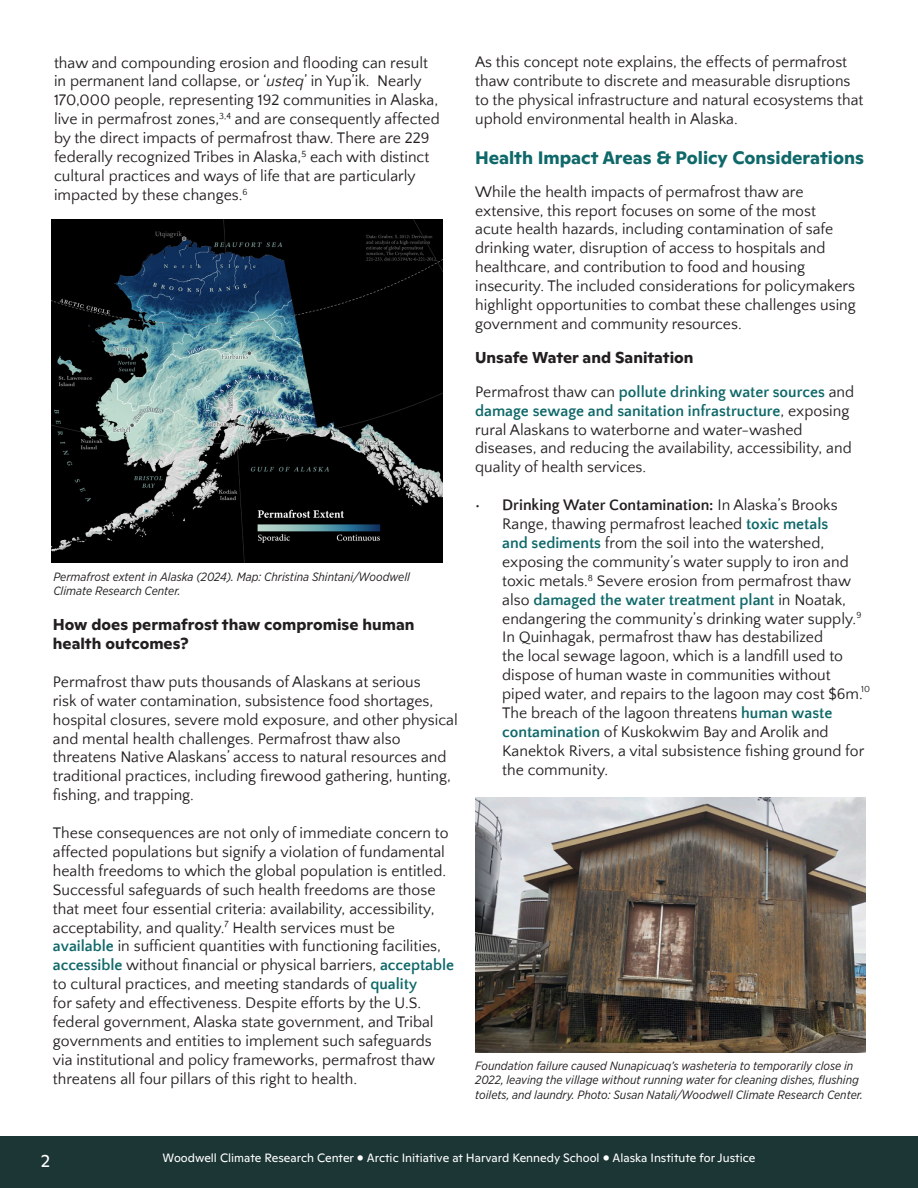
<style>
.page{position:relative;width:918px;height:1188px;background:#fff}
.page>*{position:absolute;margin:0;border:0;box-sizing:border-box;transform-origin:0 0}
.Heading_2{font:700 18px "Ginto Normal";color:#0f6869}
.t1{font:18px "Ginto Normal";color:#fff}
.t2{font:15.75px/18.9px "Quattrocento Sans";color:#231f20}
.t3{font:700 15.75px/18.9px "Ginto Normal";color:#231f20}
.t4{font:italic 12px/14.4px "Gotham Narrow";color:#231f20}
.t5{font:12px "Ginto Normal";color:#fff}
.t6{font:9.15px "Quattrocento Sans";color:#231f20}
.s1{font-style:italic}
.s2{font-weight:700;color:#0f6869}
.s3{font-weight:700}
</style>
<div class="page">
<div style="left:0;top:1136px;width:918px;height:52px;background:#1c3535"></div>
<img style="left:52px;top:219px;width:390px;height:344px">
<img style="left:475px;top:797px;width:391px;height:255px">
<p class="t2" style="left:54px;top:53px;width:387px">thaw and compounding erosion and flooding can result in permanent land collapse, or ‘<span class="s1">usteq</span>’ in Yup’ik. Nearly 170,000 people, representing 192 communities in Alaska, live in permafrost zones,<sup>3,4</sup> and are consequently affected by the direct impacts of permafrost thaw. There are 229 federally recognized Tribes in Alaska,<sup>5</sup> each with distinct cultural practices and ways of life that are particularly impacted by these changes.<sup>6</sup></p>
<p class="t2" style="left:475px;top:53px;width:390px">As this concept note explains, the effects of permafrost thaw contribute to discrete and measurable disruptions to the physical infrastructure and natural ecosystems that uphold environmental health in Alaska.</p>
<p class="Heading_2" style="left:475px;top:144px;width:390px">Health Impact Areas &amp; Policy Considerations</p>
<p class="t2" style="left:475px;top:183px;width:382px">While the health impacts of permafrost thaw are extensive, this report focuses on some of the most acute health hazards, including contamination of safe drinking water, disruption of access to hospitals and healthcare, and contribution to food and housing insecurity. The included considerations for policymakers highlight opportunities to combat these challenges using government and community resources.</p>
<p class="t3" style="left:475px;top:347px;width:220px">Unsafe Water and Sanitation</p>
<p class="t2" style="left:475px;top:383px;width:380px">Permafrost thaw can <span class="s2">pollute drinking water sources</span> and <span class="s2">damage sewage and sanitation infrastructure</span>, exposing rural Alaskans to waterborne and water-washed diseases, and reducing the availability, accessibility, and quality of health services.</p>
<p class="t2" style="left:502px;top:496px;width:364px;text-indent:-27px"><span class="s3">• Drinking Water Contamination:</span> In Alaska’s Brooks Range, thawing permafrost leached <span class="s2">toxic metals<br>and sediments</span> from the soil into the watershed, exposing the community’s water supply to iron and toxic metals.<sup>8</sup> Severe erosion from permafrost thaw also <span class="s2">damaged the water treatment plant</span> in Noatak, endangering the community’s drinking water supply.<sup>9<br></sup>In Quinhagak, permafrost thaw has destabilized<br>the local sewage lagoon, which is a landfill used to dispose of human waste in communities without piped water, and repairs to the lagoon may cost $6m.<br>The breach of the lagoon threatens <span class="s2">human waste contamination</span> of Kuskokwim Bay and Arolik and Kanektok Rivers, a vital subsistence fishing ground for the community.</p>
<p class="t4" style="left:53px;top:569px;width:358px">Permafrost extent in Alaska (2024). Map: Christina Shintani/Woodwell<br>Climate Research Center.</p>
<p class="t3" style="left:53px;top:614px;width:363px">How does permafrost thaw compromise human health outcomes?</p>
<p class="t2" style="left:53px;top:673px;width:406px">Permafrost thaw puts thousands of Alaskans at serious<br>risk of water contamination, subsistence food shortages, hospital closures, severe mold exposure, and other physical and mental health challenges. Permafrost thaw also threatens Native Alaskans’ access to natural resources and traditional practices, including firewood gathering, hunting, fishing, and trapping.</p>
<p class="t2" style="left:53px;top:824px;width:403px">These consequences are not only of immediate concern to affected populations but signify a violation of fundamental health freedoms to which the global population is entitled.<br>Successful safeguards of such health freedoms are those that meet four essential criteria: availability, accessibility, acceptability, and quality.<sup>7</sup> Health services must be <span class="s2">available</span> in sufficient quantities with functioning facilities, <span class="s2">accessible</span> without financial or physical barriers, <span class="s2">acceptable </span>to cultural practices, and meeting standards of <span class="s2">quality<br></span>for safety and effectiveness. Despite efforts by the U.S. federal government, Alaska state government, and Tribal governments and entities to implement such safeguards via institutional and policy frameworks, permafrost thaw threatens all four pillars of this right to health.</p>
<p class="t6" style="left:861px;top:685px;width:10px">10</p>
<p class="t4" style="left:475px;top:1058px;width:389px">Foundation failure caused Nunapicuaq’s washeteria to temporarily close in<br>2022, leaving the village without running water for cleaning dishes, flushing toilets, and laundry. Photo: Susan Natali/Woodwell Climate Research Center.</p>
<p class="t1" style="left:41px;top:1147px;width:11px">2</p>
<p class="t5" style="left:163px;top:1149px;width:594px">Woodwell Climate Research Center • Arctic Initiative at Harvard Kennedy School • Alaska Institute for Justice</p>
</div>
